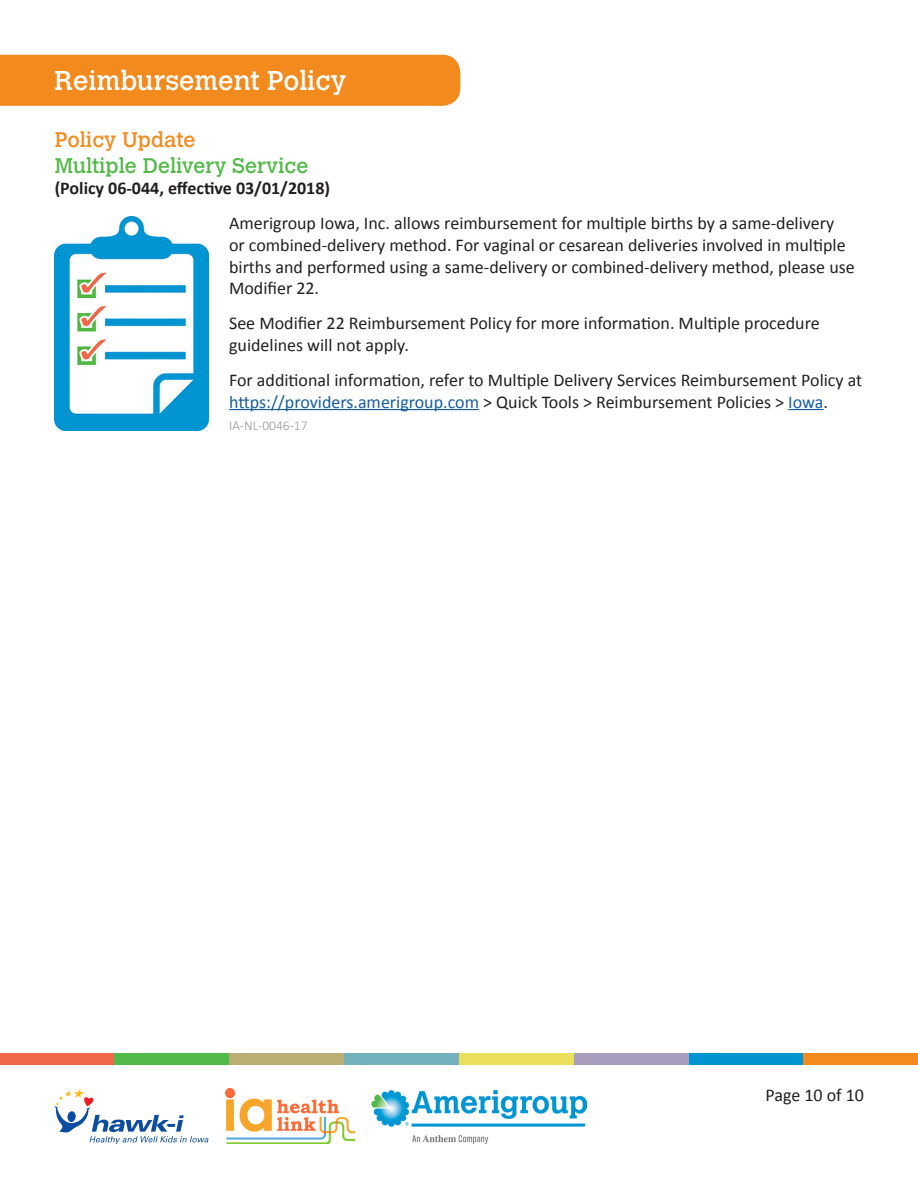
<style>
.page{position:relative;width:918px;height:1188px;background:#fff}
.page>*{position:absolute;margin:0;border:0;box-sizing:border-box;transform-origin:0 0}
.t1{font:27px "Calvert";color:#fff}
.t2{font:21px "Calvert";color:#51b948}
.t3{font:21px "Calvert";color:#f38a1e}
.t4{font:18px/21.6px "Calibri";color:#231f20}
.t5{font:700 18px "Calibri";color:#231f20}
.t6{font:300 13.5px "Calibri";color:#939598}
.s1{color:#175d9e}
</style>
<div class="page">
<div style="left:0;top:1053px;width:115px;height:11px;background:#f2684a"></div>
<div style="left:115px;top:1053px;width:114px;height:11px;background:#51b948"></div>
<div style="left:229px;top:1053px;width:115px;height:11px;background:#bbae75"></div>
<div style="left:344px;top:1053px;width:115px;height:11px;background:#74b1bd"></div>
<div style="left:459px;top:1053px;width:115px;height:11px;background:#e9df5d"></div>
<div style="left:574px;top:1053px;width:115px;height:11px;background:#a89dbc"></div>
<div style="left:689px;top:1053px;width:114px;height:11px;background:#0094d3"></div>
<div style="left:803px;top:1053px;width:115px;height:11px;background:#f38a1e"></div>
<img style="left:371px;top:1090px;width:216px;height:53px">
<img style="left:226px;top:1089px;width:128px;height:55px">
<svg style="left:54px;top:1089px;width:155px;height:55px"></svg>
<div style="left:0;top:55px;width:460px;height:51px;background:#f38a1e"></div>
<hr style="left:229px;top:409px;width:250px;height:1px;background:#175d9e">
<hr style="left:788px;top:409px;width:36px;height:1px;background:#175d9e">
<img style="left:55px;top:217px;width:154px;height:213px">
<p class="t1" style="left:54px;top:65px;width:293px">Reimbursement Policy</p>
<p class="t3" style="left:55px;top:128px;width:142px">Policy Update</p>
<p class="t2" style="left:55px;top:153px;width:255px">Multiple Delivery Service</p>
<p class="t5" style="left:55px;top:177px;width:277px">(Policy 06-044, effective 03/01/2018)</p>
<p class="t4" style="left:229px;top:213px;width:627px">Amerigroup Iowa, Inc. allows reimbursement for multiple births by a same-delivery<br>or combined-delivery method. For vaginal or cesarean deliveries involved in multiple births and performed using a same-delivery or combined-delivery method, please use Modifier 22.</p>
<p class="t4" style="left:229px;top:312px;width:592px">See Modifier 22 Reimbursement Policy for more information. Multiple procedure guidelines will not apply.</p>
<p class="t4" style="left:229px;top:369px;width:635px">For additional information, refer to Multiple Delivery Services Reimbursement Policy at <span class="s1">https://providers.amerigroup.com</span> &gt; Quick Tools &gt; Reimbursement Policies &gt; <span class="s1">Iowa</span>.</p>
<p class="t6" style="left:229px;top:418px;width:80px">IA-NL-0046-17</p>
<p class="t4" style="left:766px;top:1085px;width:100px">Page 10 of 10</p>
</div>
